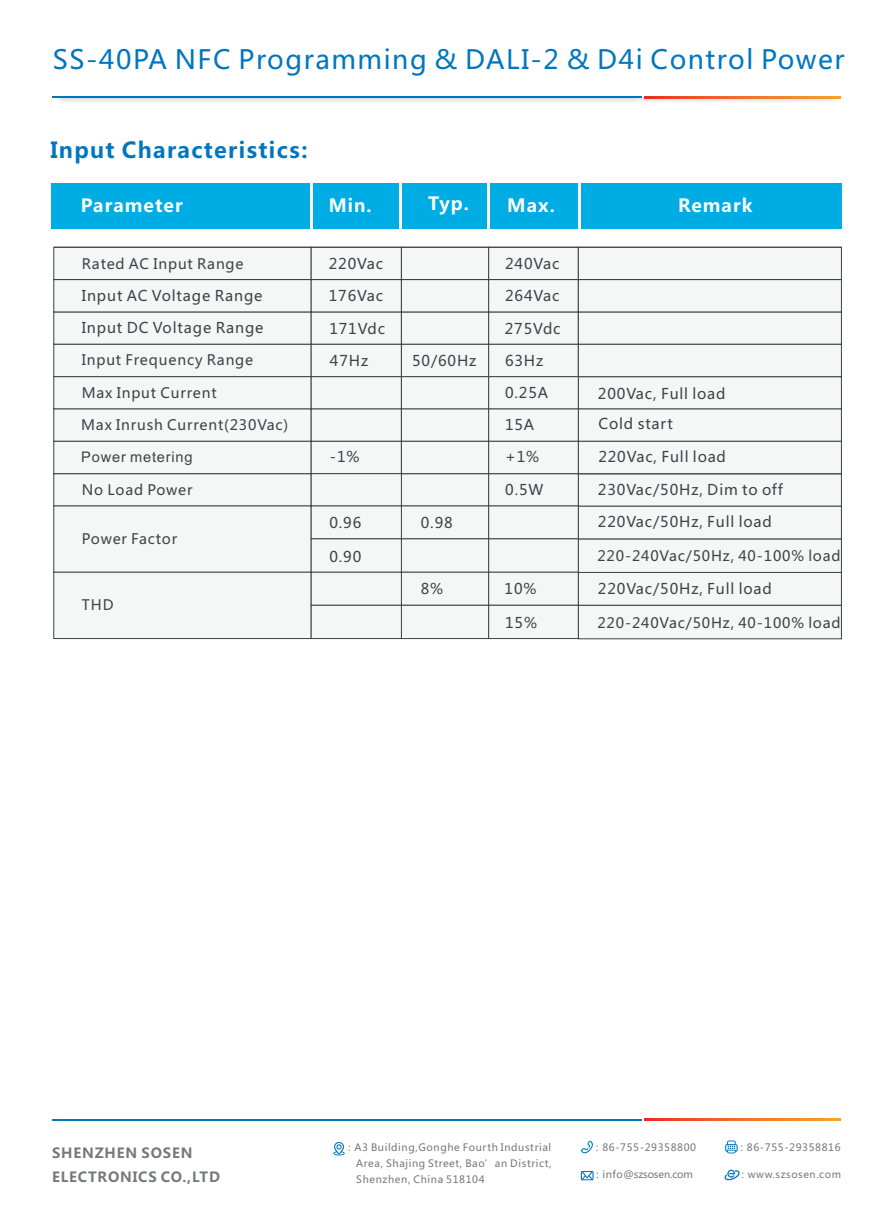
<style>
.page{position:relative;width:893px;height:1212px;background:#fff}
.page>*{position:absolute;margin:0;border:0;box-sizing:border-box;transform-origin:0 0}
.t1{font:26.25px "Microsoft Ya Hei";letter-spacing:.06em;color:#0076bf}
.t2{font:700 21.75px "Microsoft Ya Hei";letter-spacing:.06em;color:#0076bf}
.t3{font:700 18px "Microsoft Ya Hei";letter-spacing:.06em;color:#fff}
.t4{font:14.7px/32.2px "Microsoft Ya Hei";letter-spacing:.06em;color:#3c4444}
.t5{font:14.7px "Arial";letter-spacing:.055em;color:#3c4444}
.t6{font:14.25px "Microsoft Ya Hei";letter-spacing:.06em;color:#3c4444}
.t7{font:700 13.8px/24px "Microsoft Ya Hei";letter-spacing:.06em;color:#747879}
.t8{font:10.05px/15.9px "Microsoft Ya Hei";letter-spacing:.06em;color:#747879;text-align:justify}
.t9{font:10.05px "Microsoft Ya Hei";letter-spacing:-.015em;color:#747879}
.t10{font:9.9px "Microsoft Ya Hei";letter-spacing:.06em;color:#747879}
</style>
<div class="page">
<div style="left:51px;top:184px;width:791px;height:45px;background:#00ace4"></div>
<hr style="left:310px;top:184px;width:2px;height:45px;background:#fff">
<img style="left:58px;top:98px;width:782px;height:4px">
<hr style="left:53px;top:97px;width:589px;height:1px;background:#0076bf">
<svg style="left:644px;top:97px;width:196px;height:1px"></svg>
<svg style="left:333px;top:1142px;width:12px;height:13px"></svg>
<svg style="left:581px;top:1140px;width:12px;height:13px"></svg>
<svg style="left:725px;top:1140px;width:13px;height:13px"></svg>
<svg style="left:724px;top:1170px;width:16px;height:10px"></svg>
<svg style="left:581px;top:1171px;width:12px;height:9px"></svg>
<hr style="left:53px;top:1119px;width:589px;height:1px;background:#0076bf">
<svg style="left:644px;top:1119px;width:196px;height:1px"></svg>
<hr style="left:400px;top:184px;width:2px;height:45px;background:#fff">
<hr style="left:487px;top:184px;width:3px;height:45px;background:#fff">
<hr style="left:578px;top:184px;width:2px;height:45px;background:#fff">
<div style="left:53px;top:247px;width:259px;height:33px;background:#f5f7f7"></div>
<div style="left:311px;top:247px;width:91px;height:33px;background:#f5f7f7"></div>
<div style="left:401px;top:247px;width:88px;height:33px;background:#f5f7f7"></div>
<div style="left:488px;top:247px;width:91px;height:33px;background:#f5f7f7"></div>
<div style="left:578px;top:247px;width:264px;height:33px;background:#f5f7f7"></div>
<div style="left:53px;top:311px;width:259px;height:34px;background:#f5f7f7;border:1px solid #3c4444"></div>
<div style="left:311px;top:311px;width:91px;height:34px;background:#f5f7f7;border:1px solid #3c4444"></div>
<div style="left:401px;top:311px;width:88px;height:34px;background:#f5f7f7;border:1px solid #3c4444"></div>
<div style="left:488px;top:311px;width:91px;height:34px;background:#f5f7f7;border:1px solid #3c4444"></div>
<div style="left:578px;top:376px;width:264px;height:33px;background:#f5f7f7"></div>
<div style="left:53px;top:344px;width:259px;height:33px;background:#f5f7f7;border:1px solid #3c4444"></div>
<div style="left:311px;top:344px;width:91px;height:33px;background:#f5f7f7;border:1px solid #3c4444"></div>
<div style="left:401px;top:344px;width:88px;height:33px;background:#f5f7f7;border:1px solid #3c4444"></div>
<div style="left:488px;top:344px;width:91px;height:33px;background:#f5f7f7;border:1px solid #3c4444"></div>
<div style="left:53px;top:376px;width:259px;height:33px;background:#f5f7f7;border:1px solid #3c4444"></div>
<div style="left:578px;top:408px;width:264px;height:34px;background:#f5f7f7;border:1px solid #3c4444"></div>
<div style="left:578px;top:473px;width:264px;height:34px;background:#f5f7f7"></div>
<div style="left:578px;top:506px;width:264px;height:33px;background:#f5f7f7;border:1px solid #3c4444"></div>
<div style="left:578px;top:539px;width:264px;height:34px;background:#f5f7f7"></div>
<div style="left:53px;top:473px;width:259px;height:33px;background:#f5f7f7"></div>
<div style="left:578px;top:572px;width:264px;height:34px;background:#f5f7f7;border:1px solid #3c4444"></div>
<div style="left:53px;top:505px;width:259px;height:68px;background:#f5f7f7;border:1px solid #3c4444"></div>
<div style="left:578px;top:605px;width:264px;height:34px;background:#f5f7f7;border:1px solid #3c4444"></div>
<div style="left:578px;top:311px;width:264px;height:34px;background:#f5f7f7;border:1px solid #3c4444"></div>
<div style="left:578px;top:344px;width:264px;height:33px;background:#f5f7f7;border:1px solid #3c4444"></div>
<div style="left:53px;top:572px;width:259px;height:67px;background:#f5f7f7;border:1px solid #3c4444"></div>
<div style="left:401px;top:473px;width:88px;height:33px;background:#f5f7f7"></div>
<div style="left:401px;top:605px;width:88px;height:34px;background:#f5f7f7;border:1px solid #3c4444"></div>
<div style="left:488px;top:473px;width:91px;height:33px;background:#f5f7f7;border:1px solid #3c4444"></div>
<div style="left:488px;top:605px;width:91px;height:34px;background:#f5f7f7;border:1px solid #3c4444"></div>
<div style="left:401px;top:505px;width:88px;height:34px;background:#f5f7f7;border:1px solid #3c4444"></div>
<div style="left:488px;top:505px;width:91px;height:34px;background:#f5f7f7;border:1px solid #3c4444"></div>
<div style="left:401px;top:538px;width:88px;height:35px;background:#f5f7f7;border:1px solid #3c4444"></div>
<div style="left:488px;top:538px;width:91px;height:35px;background:#f5f7f7;border:1px solid #3c4444"></div>
<div style="left:401px;top:572px;width:88px;height:33px;background:#f5f7f7;border:1px solid #3c4444"></div>
<div style="left:488px;top:572px;width:91px;height:33px;background:#f5f7f7;border:1px solid #3c4444"></div>
<div style="left:311px;top:376px;width:91px;height:33px;background:#f5f7f7;border:1px solid #3c4444"></div>
<div style="left:401px;top:376px;width:88px;height:33px;background:#f5f7f7;border:1px solid #3c4444"></div>
<div style="left:488px;top:376px;width:91px;height:33px;background:#f5f7f7;border:1px solid #3c4444"></div>
<div style="left:53px;top:408px;width:259px;height:34px;background:#f5f7f7;border:1px solid #3c4444"></div>
<div style="left:311px;top:408px;width:91px;height:34px;background:#f5f7f7;border:1px solid #3c4444"></div>
<div style="left:401px;top:408px;width:88px;height:34px;background:#f5f7f7;border:1px solid #3c4444"></div>
<div style="left:488px;top:408px;width:91px;height:34px;background:#f5f7f7;border:1px solid #3c4444"></div>
<hr style="left:54px;top:247px;width:787px;height:1px;background:#3c4444">
<div style="left:53px;top:279px;width:259px;height:33px;background:#f5f7f7"></div>
<div style="left:311px;top:279px;width:91px;height:33px;background:#f5f7f7"></div>
<div style="left:401px;top:279px;width:88px;height:33px;background:#f5f7f7"></div>
<div style="left:488px;top:279px;width:91px;height:33px;background:#f5f7f7"></div>
<div style="left:578px;top:279px;width:264px;height:33px;background:#f5f7f7"></div>
<hr style="left:54px;top:279px;width:787px;height:1px;background:#3c4444">
<div style="left:578px;top:441px;width:264px;height:33px;background:#f5f7f7;border:1px solid #3c4444"></div>
<div style="left:53px;top:441px;width:259px;height:33px;background:#f5f7f7;border:1px solid #3c4444"></div>
<div style="left:311px;top:441px;width:91px;height:33px;background:#f5f7f7;border:1px solid #3c4444"></div>
<div style="left:401px;top:441px;width:88px;height:33px;background:#f5f7f7;border:1px solid #3c4444"></div>
<div style="left:488px;top:441px;width:91px;height:33px;background:#f5f7f7;border:1px solid #3c4444"></div>
<div style="left:311px;top:473px;width:91px;height:33px;background:#f5f7f7;border:1px solid #3c4444"></div>
<div style="left:311px;top:605px;width:91px;height:34px;background:#f5f7f7;border:1px solid #3c4444"></div>
<div style="left:311px;top:505px;width:91px;height:34px;background:#f5f7f7;border:1px solid #3c4444"></div>
<div style="left:311px;top:538px;width:91px;height:35px;background:#f5f7f7;border:1px solid #3c4444"></div>
<div style="left:311px;top:572px;width:91px;height:33px;background:#f5f7f7;border:1px solid #3c4444"></div>
<h1 class="t1" style="left:53px;top:48px;width:793px">SS-40PA NFC Programming &amp; DALI-2 &amp; D4i Control Power</h1>
<h2 class="t2" style="left:50px;top:140px;width:259px">Input Characteristics:</h2>
<p class="t3" style="left:81px;top:197px;width:103px">Parameter</p>
<p class="t3" style="left:329px;top:197px;width:44px">Min.</p>
<p class="t3" style="left:428px;top:195px;width:43px">Typ.</p>
<p class="t3" style="left:507px;top:197px;width:49px">Max.</p>
<p class="t3" style="left:678px;top:197px;width:76px">Remark</p>
<p class="t6" style="left:82px;top:257px;width:163px">Rated AC Input Range</p>
<p class="t4" style="left:329px;top:249px;width:56px">220Vac</p>
<p class="t4" style="left:505px;top:249px;width:56px">240Vac</p>
<p class="t4" style="left:82px;top:281px;width:182px">Input AC Voltage Range</p>
<p class="t4" style="left:329px;top:281px;width:56px">176Vac</p>
<p class="t4" style="left:505px;top:281px;width:56px">264Vac</p>
<p class="t4" style="left:82px;top:313px;width:183px">Input DC Voltage Range</p>
<p class="t6" style="left:82px;top:354px;width:173px">Input Frequency Range</p>
<p class="t6" style="left:82px;top:386px;width:136px">Max Input Current</p>
<p class="t6" style="left:81px;top:418px;width:209px">Max Inrush Current(230Vac)</p>
<p class="t4" style="left:329px;top:313px;width:57px">171Vdc</p>
<p class="t4" style="left:330px;top:346px;width:40px">47Hz</p>
<p class="t4" style="left:412px;top:345px;width:66px">50/60Hz</p>
<p class="t4" style="left:505px;top:313px;width:57px">275Vdc</p>
<p class="t4" style="left:505px;top:346px;width:40px">63Hz</p>
<p class="t4" style="left:505px;top:379px;width:45px;line-height:31.5px">0.25A<br>15A</p>
<p class="t4" style="left:598px;top:379px;width:129px">200Vac, Full load</p>
<p class="t4" style="left:598px;top:409px;width:76px">Cold start</p>
<p class="t5" style="left:81px;top:452px;width:113px">Power metering</p>
<p class="t4" style="left:330px;top:442px;width:31px">-1%</p>
<p class="t4" style="left:505px;top:442px;width:36px">+1%</p>
<p class="t4" style="left:598px;top:441px;width:129px">220Vac, Full load</p>
<p class="t6" style="left:82px;top:483px;width:112px">No Load Power</p>
<p class="t6" style="left:82px;top:533px;width:97px">Power Factor</p>
<p class="t6" style="left:82px;top:599px;width:33px">THD</p>
<p class="t4" style="left:329px;top:507px;width:33px">0.96</p>
<p class="t4" style="left:329px;top:541px;width:33px">0.90</p>
<p class="t4" style="left:421px;top:507px;width:33px">0.98</p>
<p class="t4" style="left:421px;top:574px;width:24px">8%</p>
<p class="t4" style="left:505px;top:475px;width:40px">0.5W</p>
<p class="t4" style="left:505px;top:574px;width:33px">10%</p>
<p class="t4" style="left:505px;top:608px;width:33px">15%</p>
<p class="t4" style="left:598px;top:475px;width:186px">230Vac/50Hz Dim to off</p>
<p class="t4" style="left:598px;top:475px;width:175px;text-indent:101px">,<br>220Vac/50Hz, Full load</p>
<p class="t6" style="left:597px;top:550px;width:245px">220-240Vac/50Hz 40-100% load</p>
<p class="t6" style="left:731px;top:550px;width:5px">,</p>
<p class="t4" style="left:598px;top:573px;width:175px">220Vac/50Hz, Full load</p>
<p class="t6" style="left:597px;top:616px;width:245px">220-240Vac/50Hz 40-100% load</p>
<p class="t6" style="left:731px;top:616px;width:5px">,</p>
<p class="t7" style="left:52px;top:1142px;width:169px">SHENZHEN SOSEN<br>ELECTRONICS CO.,LTD</p>
<p class="t8" style="left:356px;top:1140px;width:197px;text-indent:-12px">：A3 Building,Gonghe Fourth Industrial Area, Shajing Street, Bao’an District, Shenzhen, China 518104</p>
<p class="t8" style="left:592px;top:1140px;width:105px">：86-755-29358800</p>
<p class="t8" style="left:737px;top:1140px;width:105px">：86-755-29358816</p>
<p class="t9" style="left:592px;top:1170px;width:102px">：info@szsosen.com</p>
<p class="t10" style="left:738px;top:1170px;width:105px">：www.szsosen.com</p>
</div>
